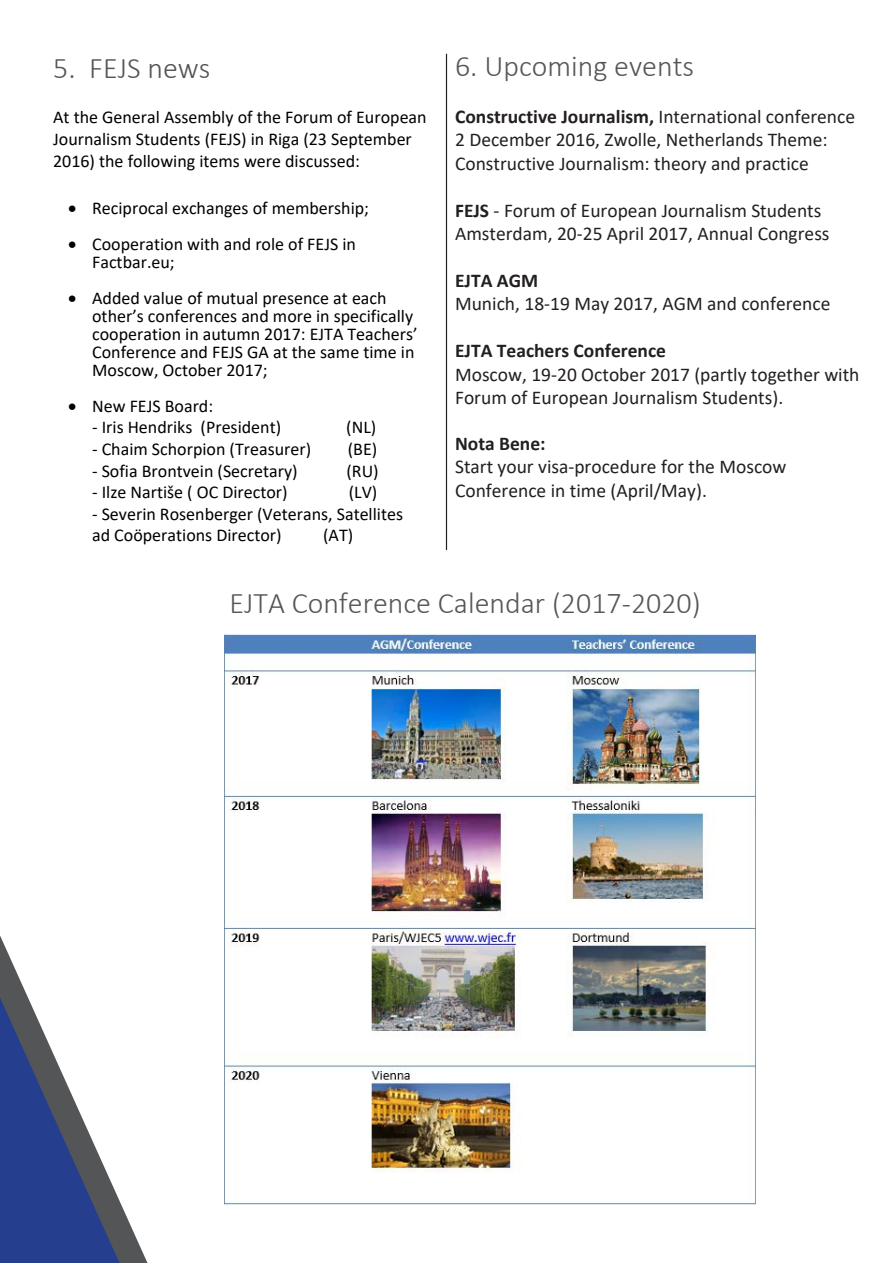
<style>
.page{position:relative;width:893px;height:1263px;background:#fff}
.page>*{position:absolute;margin:0;border:0;box-sizing:border-box;transform-origin:0 0}
.platte_tekst{font:300 30px "Calibri";color:#565759}
.platte_tekst-2{font:300 30px "Calibri";color:#545557}
.platte_tekst-3{font:19.5px/23.4px "Calibri";color:#231f20}
.platte_tekst-4{font:18px/18px "Calibri";color:#000}
.s1{font-weight:700}
</style>
<div class="page">
<hr style="left:446px;top:54px;width:1px;height:496px;background:#231f20">
<svg style="left:0;top:935px;width:148px;height:328px"></svg>
<img style="left:225px;top:633px;width:531px;height:572px">
<p class="platte_tekst-2" style="left:53px;top:49px;width:159px">5. FEJS news</p>
<p class="platte_tekst-4" style="left:53px;top:107px;width:375px;line-height:21.6px">At the General Assembly of the Forum of European<br>Journalism Students (FEJS) in Riga (23 September<br>2016) the following items were discussed:</p>
<p class="platte_tekst-4" style="left:68px;top:200px;width:302px">• Reciprocal exchanges of membership;</p>
<p class="platte_tekst-4" style="left:92px;top:236px;width:265px;text-indent:-24px">• Cooperation with and role of FEJS in<br>Factbar.eu;</p>
<p class="platte_tekst-4" style="left:92px;top:290px;width:327px;text-indent:-24px">• Added value of mutual presence at each other’s conferences and more in specifically cooperation in autumn 2017: EJTA Teachers’ Conference and FEJS GA at the same time in Moscow, October 2017;</p>
<p class="platte_tekst-4" style="left:68px;top:398px;width:147px">• New FEJS Board:</p>
<p class="platte_tekst-4" style="left:92px;top:419px;width:190px">- Iris Hendriks (President)</p>
<p class="platte_tekst-4" style="left:346px;top:419px;width:32px">(NL)</p>
<p class="platte_tekst-4" style="left:92px;top:441px;width:221px">- Chaim Schorpion (Treasurer)</p>
<p class="platte_tekst-4" style="left:348px;top:441px;width:31px">(BE)</p>
<p class="platte_tekst-4" style="left:92px;top:462px;width:207px">- Sofia Brontvein (Secretary)</p>
<p class="platte_tekst-4" style="left:346px;top:462px;width:34px">(RU)</p>
<p class="platte_tekst-4" style="left:92px;top:484px;width:197px">- Ilze Nartiše ( OC Director)</p>
<p class="platte_tekst-4" style="left:349px;top:484px;width:30px">(LV)</p>
<p class="platte_tekst-4" style="left:92px;top:504px;width:312px;line-height:21.6px">- Severin Rosenberger (Veterans, Satellites ad Coöperations Director)</p>
<p class="platte_tekst-4" style="left:323px;top:527px;width:32px">(AT)</p>
<p class="platte_tekst" style="left:455px;top:48px;width:241px">6. Upcoming events</p>
<p class="platte_tekst-3" style="left:455px;top:106px;width:402px"><span class="s1">Constructive Journalism,</span> International conference<br>2 December 2016, Zwolle, Netherlands Theme:<br>Constructive Journalism: theory and practice</p>
<p class="platte_tekst-3" style="left:455px;top:199px;width:376px"><span class="s1">FEJS</span> - Forum of European Journalism Students<br>Amsterdam, 20-25 April 2017, Annual Congress</p>
<p class="platte_tekst-3" style="left:455px;top:270px;width:377px"><span class="s1">EJTA AGM<br></span>Munich, 18-19 May 2017, AGM and conference</p>
<p class="platte_tekst-3" style="left:455px;top:340px;width:406px"><span class="s1">EJTA Teachers Conference<br></span>Moscow, 19-20 October 2017 (partly together with<br>Forum of European Journalism Students).</p>
<p class="platte_tekst-3" style="left:455px;top:432px;width:333px"><span class="s1">Nota Bene:<br></span>Start your visa-procedure for the Moscow<br>Conference in time (April/May).</p>
<h1 class="platte_tekst" style="left:229px;top:584px;width:473px">EJTA Conference Calendar (2017-2020)</h1>
</div>
